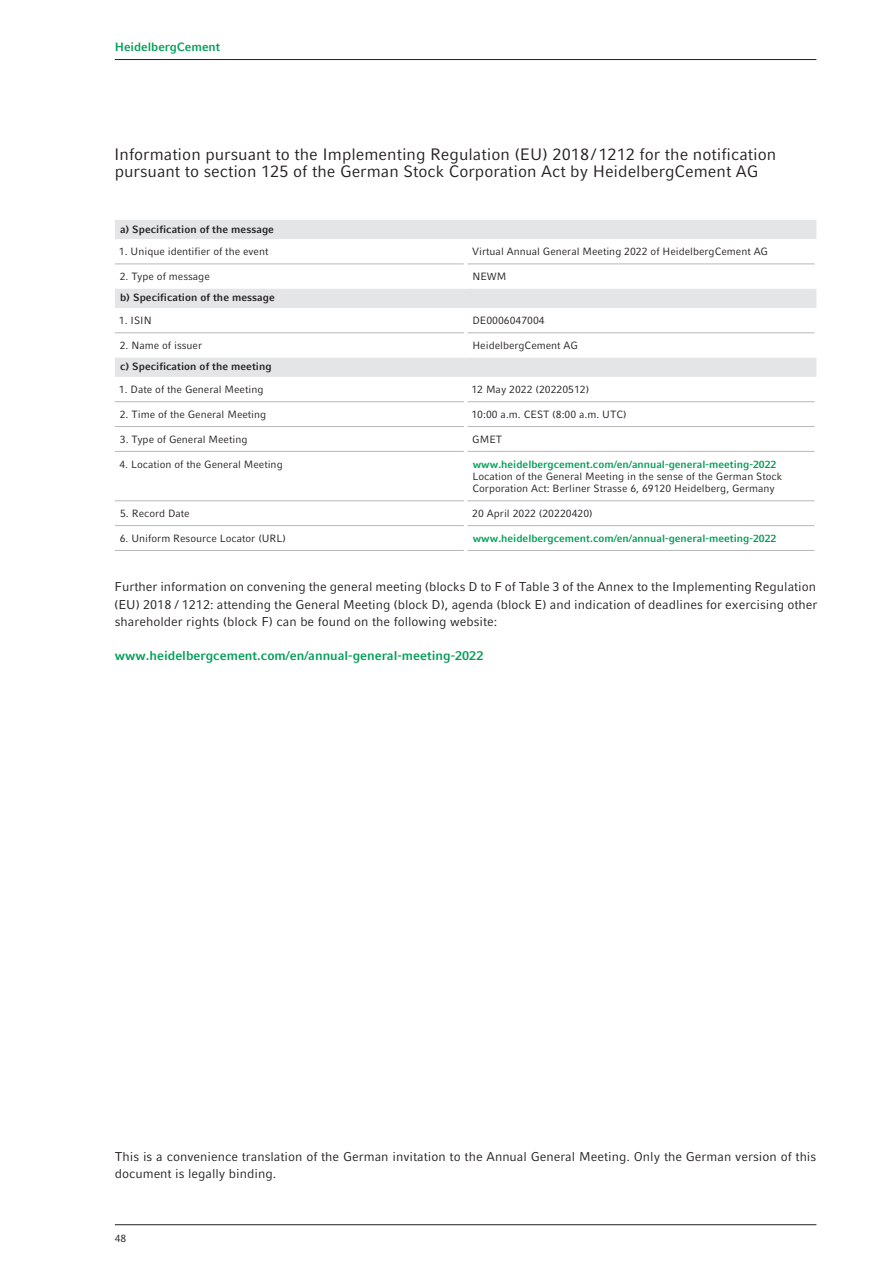
<style>
.page{position:relative;width:893px;height:1263px;background:#fff}
.page>*{position:absolute;margin:0;border:0;box-sizing:border-box;transform-origin:0 0}
.t1{font:16.5px/17.2px "Compatil Fact LT Pro";color:#231f20}
.t2{font:12.75px/17.2px "Compatil Fact LT Pro";color:#231f20;text-align:justify}
.t3{font:700 12.75px "Compatil Fact LT Pro";color:#009e57}
.t4{font:700 12px "Compatil Fact LT Pro";color:#009e57}
.t5{font:10.5px/12.3px "Compatil Fact LT Pro";color:#231f20}
.t6{font:700 10.5px "Compatil Fact LT Pro";color:#009e57}
.t7{font:700 10.5px "Compatil Fact LT Pro";letter-spacing:.005em;color:#231f20}
</style>
<div class="page">
<svg style="left:115px;top:220px;width:701px;height:157px"></svg>
<hr style="left:115px;top:332px;width:349px;height:1px;background:#b4b8b9">
<hr style="left:115px;top:401px;width:349px;height:1px;background:#b4b8b9">
<hr style="left:115px;top:426px;width:349px;height:1px;background:#b4b8b9">
<hr style="left:115px;top:451px;width:349px;height:1px;background:#b4b8b9">
<hr style="left:467px;top:332px;width:348px;height:1px;background:#b6b7bb">
<hr style="left:467px;top:401px;width:348px;height:1px;background:#b6b7bb">
<hr style="left:467px;top:426px;width:348px;height:1px;background:#b6b7bb">
<hr style="left:467px;top:451px;width:348px;height:1px;background:#b6b7bb">
<hr style="left:467px;top:500px;width:348px;height:1px;background:#b6b7bb">
<hr style="left:467px;top:525px;width:348px;height:1px;background:#b6b7bb">
<hr style="left:467px;top:550px;width:348px;height:1px;background:#b6b7bb">
<hr style="left:115px;top:500px;width:349px;height:1px;background:#b4b8b9">
<hr style="left:115px;top:525px;width:349px;height:1px;background:#b4b8b9">
<hr style="left:115px;top:550px;width:349px;height:1px;background:#b4b8b9">
<hr style="left:115px;top:263px;width:349px;height:1px;background:#b4b8b9">
<hr style="left:467px;top:263px;width:348px;height:1px;background:#b6b7bb">
<hr style="left:464px;top:239px;width:3px;height:25px;background:#fff">
<hr style="left:815px;top:239px;width:3px;height:25px;background:#fff">
<hr style="left:464px;top:264px;width:3px;height:25px;background:#fff">
<hr style="left:815px;top:264px;width:3px;height:25px;background:#fff">
<hr style="left:464px;top:308px;width:3px;height:25px;background:#fff">
<hr style="left:815px;top:308px;width:3px;height:25px;background:#fff">
<hr style="left:464px;top:333px;width:3px;height:25px;background:#fff">
<hr style="left:815px;top:333px;width:3px;height:25px;background:#fff">
<hr style="left:115px;top:1224px;width:701px;height:1px;background:#231f20">
<hr style="left:115px;top:59px;width:701px;height:1px;background:#231f20">
<p class="t4" style="left:115px;top:40px;width:107px">HeidelbergCement</p>
<h1 class="t1" style="left:114px;top:146px;width:664px">Information pursuant to the Implementing Regulation (EU) 2018/1212 for the notification pursuant to section 125 of the German Stock Corporation Act by HeidelbergCement AG</h1>
<p class="t7" style="left:120px;top:223px;width:155px">a) Specification of the message</p>
<p class="t5" style="left:119px;top:246px;width:151px">1. Unique identifier of the event</p>
<p class="t5" style="left:472px;top:246px;width:297px">Virtual Annual General Meeting 2022 of HeidelbergCement AG</p>
<p class="t5" style="left:120px;top:270px;width:92px">2. Type of message</p>
<p class="t5" style="left:472px;top:270px;width:35px">NEWM</p>
<p class="t7" style="left:120px;top:292px;width:156px">b) Specification of the message</p>
<p class="t5" style="left:119px;top:315px;width:34px">1. ISIN</p>
<p class="t5" style="left:472px;top:315px;width:74px">DE0006047004</p>
<p class="t5" style="left:120px;top:339px;width:84px">2. Name of issuer</p>
<p class="t5" style="left:472px;top:339px;width:107px">HeidelbergCement AG</p>
<p class="t7" style="left:120px;top:360px;width:153px">c) Specification of the meeting</p>
<p class="t5" style="left:119px;top:383px;width:146px">1. Date of the General Meeting</p>
<p class="t5" style="left:471px;top:383px;width:119px">12 May 2022 (20220512)</p>
<p class="t5" style="left:120px;top:408px;width:148px">2. Time of the General Meeting</p>
<p class="t5" style="left:471px;top:408px;width:157px">10:00 a.m. CEST (8:00 a.m. UTC)</p>
<p class="t5" style="left:120px;top:433px;width:129px">3. Type of General Meeting</p>
<p class="t5" style="left:472px;top:433px;width:31px">GMET</p>
<p class="t5" style="left:119px;top:458px;width:165px">4. Location of the General Meeting</p>
<p class="t6" style="left:473px;top:458px;width:305px">www.heidelbergcement.com/en/annual-general-meeting-2022</p>
<p class="t5" style="left:472px;top:470px;width:311px">Location of the General Meeting in the sense of the German Stock<br>Corporation Act: Berliner Strasse 6, 69120 Heidelberg, Germany</p>
<p class="t5" style="left:120px;top:507px;width:71px">5. Record Date</p>
<p class="t5" style="left:472px;top:507px;width:122px">20 April 2022 (20220420)</p>
<p class="t5" style="left:120px;top:532px;width:168px">6. Uniform Resource Locator (URL)</p>
<p class="t6" style="left:473px;top:532px;width:305px">www.heidelbergcement.com/en/annual-general-meeting-2022</p>
<p class="t2" style="left:114px;top:578px;width:705px">Further information on convening the general meeting (blocks D to F of Table 3 of the Annex to the Implementing Regulation (EU) 2018 / 1212: attending the General Meeting (block D), agenda (block E) and indication of deadlines for exercising other shareholder rights (block F) can be found on the following website:</p>
<p class="t3" style="left:115px;top:648px;width:370px">www.heidelbergcement.com/en/annual-general-meeting-2022</p>
<p class="t2" style="left:115px;top:1148px;width:703px">This is a convenience translation of the German invitation to the Annual General Meeting. Only the German version of this document is legally binding.</p>
<p class="t5" style="left:115px;top:1232px;width:13px">48</p>
</div>
